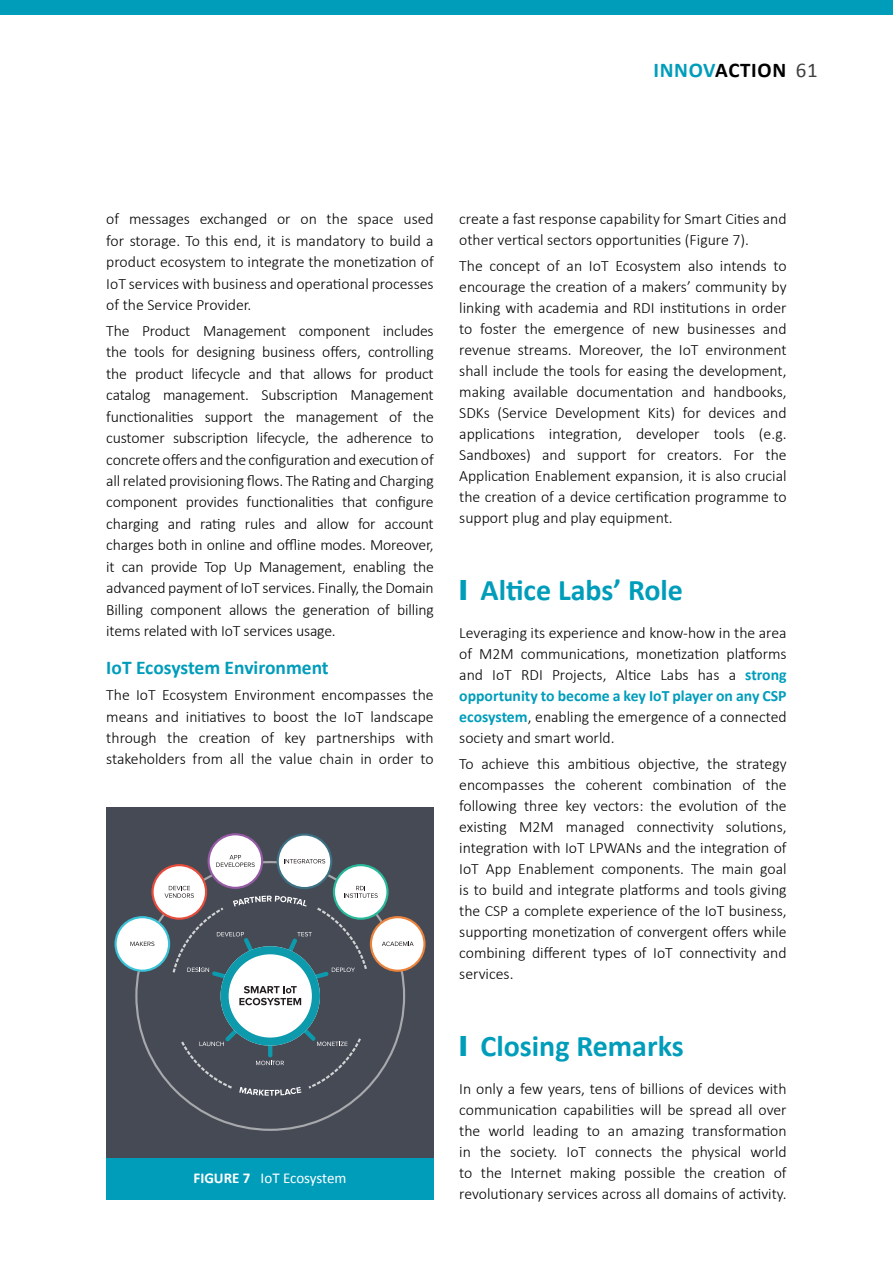
<style>
.page{position:relative;width:893px;height:1263px;background:#fff}
.page>*{position:absolute;margin:0;border:0;box-sizing:border-box;transform-origin:0 0}
.t1{font:700 30px "Calibri";color:#009dbb}
.t2{font:700 21px "Calibri";letter-spacing:.03em;color:#000}
.t3{font:700 19.5px "Calibri";color:#009dbb}
.t4{font:300 15.75px/21px "Calibri";color:#000;text-align:justify}
.t5{font:15px "Calibri";letter-spacing:-.01em;color:#fff}
.s1{color:#009dbb}
.s2{font-weight:400;color:#414042}
.s3{font-weight:700}
.s4{font-family:"Proxima Nova";font-weight:900}
.s5{font-weight:700;color:#009dbb}
</style>
<div class="page">
<div style="left:0;top:0;width:893px;height:15px;background:#009dbb"></div>
<div style="left:106px;top:1157px;width:328px;height:43px;background:#009dbb"></div>
<div style="left:106px;top:807px;width:328px;height:350px;background:#464a55"></div>
<svg style="left:180px;top:1096px;width:181px;height:35px"></svg>
<svg style="left:114px;top:833px;width:312px;height:263px"></svg>
<h2 class="t2" style="left:653px;top:56px;width:166px"><span class="s1">INNOV</span>ACTION <span class="s2">61</span></h2>
<p class="t4" style="left:106px;top:208px;width:329px;line-height:21.5px">of messages exchanged or on the space used for storage. To this end, it is mandatory to build a product ecosystem to integrate the monetization of IoT services with business and operational processes of the Service Provider.</p>
<p class="t4" style="left:106px;top:320px;width:329px;line-height:21.5px">The Product Management component includes the tools for designing business offers, controlling the product lifecycle and that allows for product catalog management. Subscription Management functionalities support the management of the customer subscription lifecycle, the adherence to concrete offers and the configuration and execution of all related provisioning flows. The Rating and Charging component provides functionalities that configure charging and rating rules and allow for account charges both in online and offline modes. Moreover, it can provide Top Up Management, enabling the advanced payment of IoT services. Finally, the Domain Billing component allows the generation of billing items related with IoT services usage.</p>
<p class="t3" style="left:106px;top:654px;width:224px">IoT Ecosystem Environment</p>
<p class="t4" style="left:106px;top:684px;width:329px;line-height:21.5px">The IoT Ecosystem Environment encompasses the means and initiatives to boost the IoT landscape through the creation of key partnerships with stakeholders from all the value chain in order to</p>
<p class="t5" style="left:193px;top:1167px;width:155px"><span class="s3">FIGURE 7</span> IoT Ecosystem</p>
<p class="t4" style="left:459px;top:209px;width:329px">create a fast response capability for Smart Cities and other vertical sectors opportunities (Figure 7).</p>
<p class="t4" style="left:459px;top:255px;width:329px">The concept of an IoT Ecosystem also intends to encourage the creation of a makers’ community by linking with academia and RDI institutions in order to foster the emergence of new businesses and revenue streams. Moreover, the IoT environment shall include the tools for easing the development, making available documentation and handbooks, SDKs (Service Development Kits) for devices and applications integration, developer tools (e.g.<br>Sandboxes) and support for creators. For the Application Enablement expansion, it is also crucial the creation of a device certification programme to support plug and play equipment.</p>
<h1 class="t1" style="left:459px;top:569px;width:225px"><span class="s4">l</span> Altice Labs’ Role</h1>
<p class="t4" style="left:459px;top:622px;width:329px">Leveraging its experience and know-how in the area of M2M communications, monetization platforms and IoT RDI Projects, Altice Labs has a <span class="s5">strong opportunity to become a key IoT player on any CSP ecosystem</span>, enabling the emergence of a connected society and smart world.</p>
<p class="t4" style="left:459px;top:753px;width:329px">To achieve this ambitious objective, the strategy encompasses the coherent combination of the following three key vectors: the evolution of the existing M2M managed connectivity solutions, integration with IoT LPWANs and the integration of IoT App Enablement components. The main goal is to build and integrate platforms and tools giving the CSP a complete experience of the IoT business, supporting monetization of convergent offers while combining different types of IoT connectivity and services.</p>
<h1 class="t1" style="left:459px;top:1025px;width:226px"><span class="s4">l</span> Closing Remarks</h1>
<p class="t4" style="left:459px;top:1078px;width:329px">In only a few years, tens of billions of devices with communication capabilities will be spread all over the world leading to an amazing transformation in the society. IoT connects the physical world to the Internet making possible the creation of revolutionary services across all domains of activity.</p>
</div>
